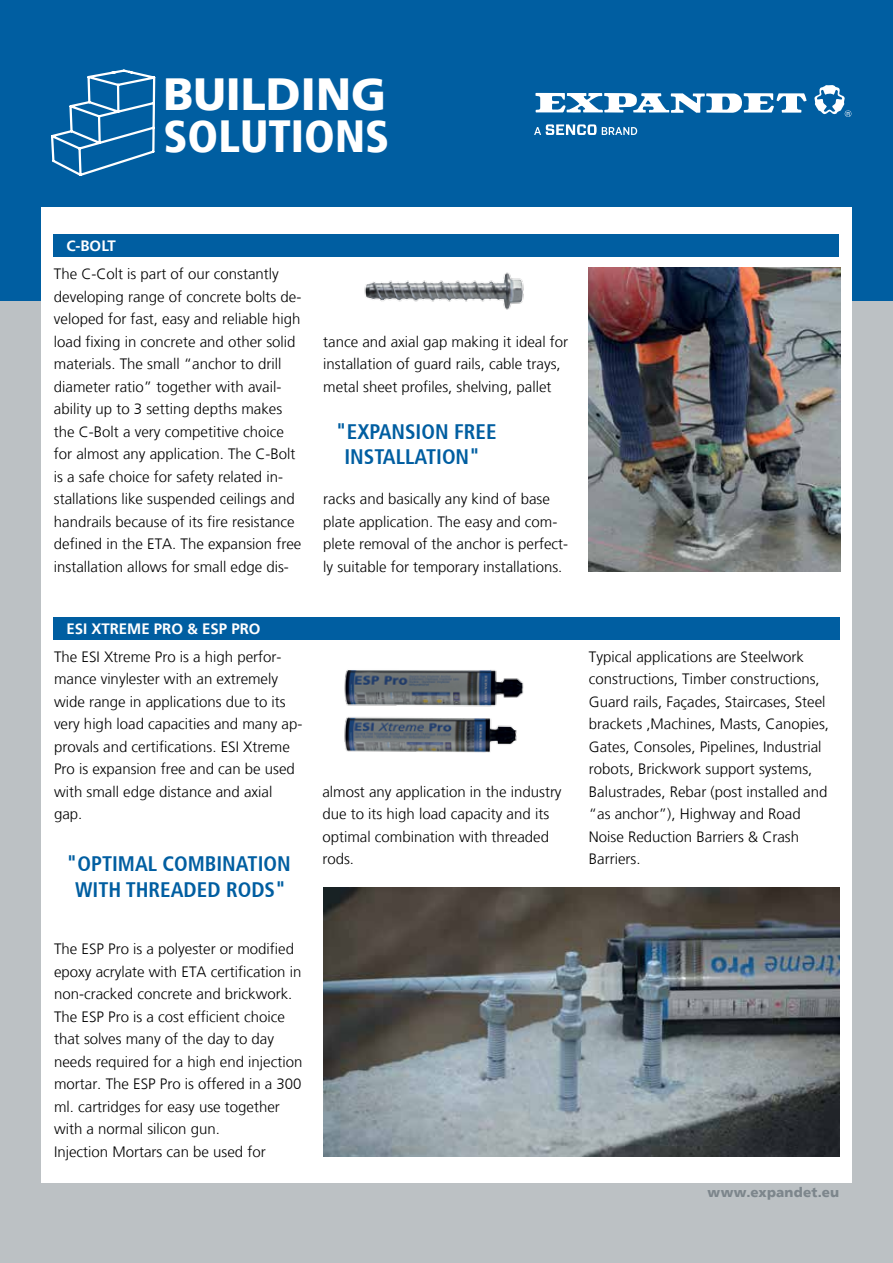
<style>
.page{position:relative;width:893px;height:1263px;background:#fff}
.page>*{position:absolute;margin:0;border:0;box-sizing:border-box;transform-origin:0 0}
.t1{font:900 condensed 45px "Frutiger LT";color:#fff}
.t2{font:900 45px "Frutiger 75";color:#fff}
.t3{font:700 condensed 21px/25.2px "Frutiger 67";color:#005ea1;text-align:center}
.t4{font:300 15px/22.5px "Frutiger LT";color:#000}
.t5{font:700 15px "Frutiger 65";color:#fff}
.t6{font:900 13.5px "Frutiger 75";letter-spacing:.01em;color:#7d868c}
</style>
<div class="page">
<div style="left:0;top:0;width:893px;height:301px;background:#005ea1"></div>
<div style="left:0;top:301px;width:893px;height:962px;background:#bcc1c4"></div>
<div style="left:41px;top:207px;width:810px;height:975px;background:#fff"></div>
<svg style="left:535px;top:93px;width:272px;height:20px"></svg>
<svg style="left:814px;top:85px;width:38px;height:32px"></svg>
<svg style="left:534px;top:124px;width:103px;height:11px"></svg>
<img style="left:323px;top:888px;width:516px;height:269px">
<img style="left:364px;top:272px;width:160px;height:38px">
<img style="left:344px;top:717px;width:173px;height:36px">
<div style="left:54px;top:234px;width:785px;height:23px;background:#005ea1"></div>
<img style="left:589px;top:268px;width:251px;height:303px">
<div style="left:54px;top:617px;width:786px;height:22px;background:#005ea1"></div>
<img style="left:344px;top:670px;width:180px;height:37px">
<svg style="left:51px;top:69px;width:105px;height:107px"></svg>
<h1 class="t2" style="left:163px;top:67px;width:224px">BUILDING</h1>
<h1 class="t1" style="left:163px;top:110px;width:227px">SOLUTIONS</h1>
<p class="t5" style="left:66px;top:237px;width:51px">C-BOLT</p>
<p class="t4" style="left:54px;top:263px;width:249px">The C-Colt is part of our constantly developing range of concrete bolts de&shy;veloped for fast, easy and reliable high load fixing in concrete and other solid materials. The small “anchor to drill diameter ratio” together with avail&shy;ability up to 3 setting depths makes the C-Bolt a very competitive choice for almost any application. The C-Bolt is a safe choice for safety related in&shy;stallations like suspended ceilings and handrails because of its fire resistance defined in the ETA. The expansion free installation allows for small edge dis-</p>
<p class="t5" style="left:66px;top:619px;width:196px">ESI XTREME PRO &amp; ESP PRO</p>
<p class="t4" style="left:54px;top:645px;width:250px">The ESI Xtreme Pro is a high perfor&shy;mance vinylester with an extremely wide range in applications due to its very high load capacities and many ap&shy;provals and certifications. ESI Xtreme<br>Pro is expansion free and can be used with small edge distance and axial gap.</p>
<h2 class="t3" style="left:67px;top:852px;width:226px">"OPTIMAL COMBINATION<br>WITH THREADED RODS"</h2>
<p class="t4" style="left:54px;top:938px;width:250px">The ESP Pro is a polyester or modified epoxy acrylate with ETA certification in non-cracked concrete and brickwork.<br>The ESP Pro is a cost efficient choice that solves many of the day to day needs required for a high end injection mortar. The ESP Pro is offered in a 300 ml. cartridges for easy use together with a normal silicon gun.<br>Injection Mortars can be used for</p>
<p class="t4" style="left:323px;top:330px;width:247px">tance and axial gap making it ideal for installation of guard rails, cable trays, metal sheet profiles, shelving, pallet</p>
<h2 class="t3" style="left:336px;top:419px;width:162px">"EXPANSION FREE<br>INSTALLATION"</h2>
<p class="t4" style="left:323px;top:488px;width:246px">racks and basically any kind of base plate application. The easy and com&shy;plete removal of the anchor is perfect&shy;ly suitable for temporary installations.</p>
<p class="t4" style="left:322px;top:780px;width:241px">almost any application in the industry due to its high load capacity and its optimal combination with threaded rods.</p>
<p class="t4" style="left:589px;top:645px;width:242px">Typical applications are Steelwork constructions, Timber constructions, Guard rails, Façades, Staircases, Steel brackets ,Machines, Masts, Canopies, Gates, Consoles, Pipelines, Industrial robots, Brickwork support systems, Balustrades, Rebar (post installed and “as anchor”), Highway and Road Noise Reduction Barriers &amp; Crash Barriers.</p>
<p class="t6" style="left:707px;top:1184px;width:133px">www.expandet.eu</p>
</div>
